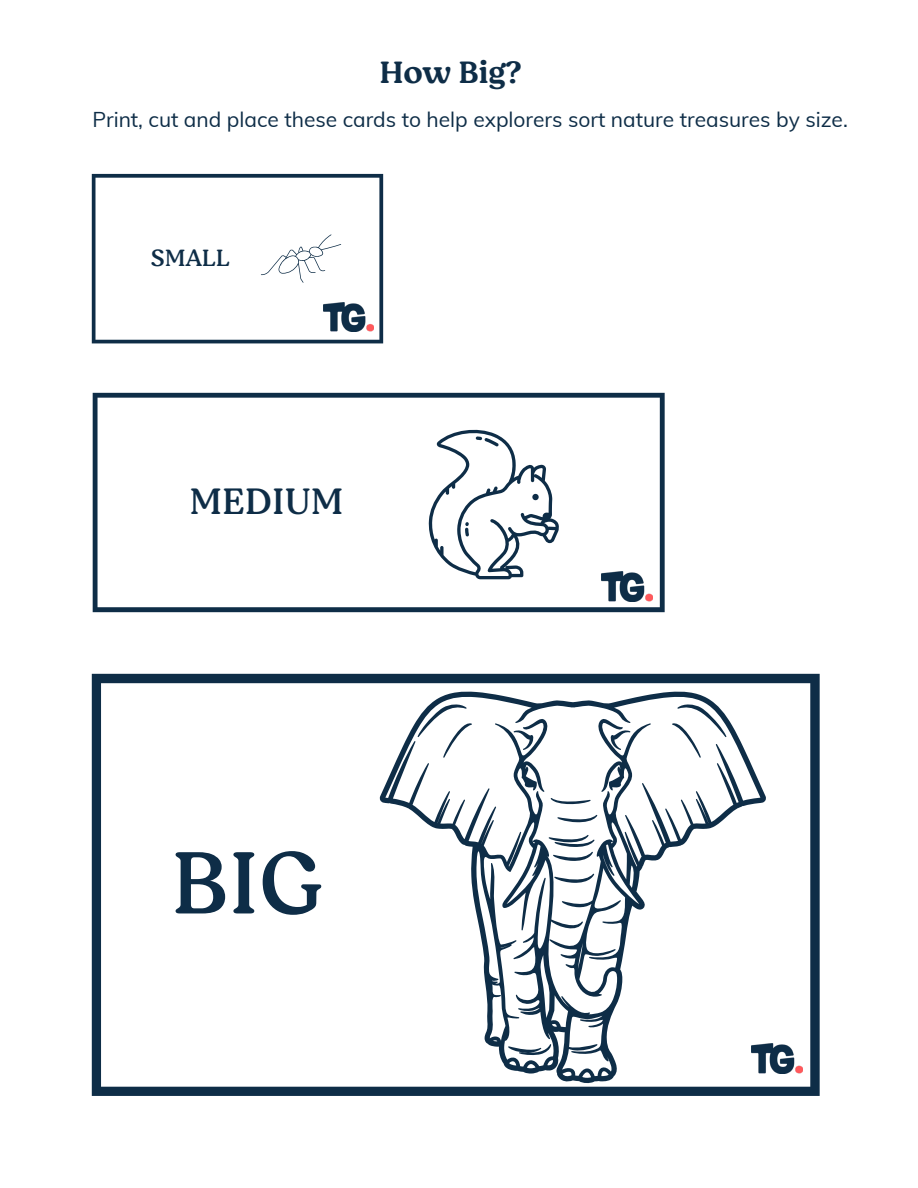
<style>
.page{position:relative;width:918px;height:1188px;background:#fff}
.page>*{position:absolute;margin:0;border:0;box-sizing:border-box;transform-origin:0 0}
.t1{font:90px "Moranga";color:#0e2d47}
.t2{font:37.5px "Moranga";color:#0e2d47}
.t3{font:500 31.5px "Moranga";color:#0e2d47}
.t4{font:24px "Moranga";color:#0e2d47}
.t5{font:21px "Muli";color:#0e2d47}
</style>
<div class="page">
<svg style="left:92px;top:174px;width:291px;height:169px"></svg>
<svg style="left:93px;top:393px;width:572px;height:219px"></svg>
<img style="left:323px;top:302px;width:51px;height:30px">
<img style="left:602px;top:572px;width:50px;height:29px">
<svg style="left:261px;top:234px;width:80px;height:49px"></svg>
<svg style="left:428px;top:426px;width:131px;height:153px"></svg>
<svg style="left:92px;top:674px;width:728px;height:422px"></svg>
<svg style="left:380px;top:691px;width:386px;height:393px"></svg>
<img style="left:752px;top:1044px;width:51px;height:29px">
<h3 class="t3" style="left:379px;top:49px;width:144px">How Big?</h3>
<p class="t5" style="left:92px;top:106px;width:757px">Print, cut and place these cards to help explorers sort nature treasures by size.</p>
<p class="t4" style="left:151px;top:240px;width:80px">SMALL</p>
<h2 class="t2" style="left:190px;top:474px;width:155px">MEDIUM</h2>
<h1 class="t1" style="left:171px;top:818px;width:154px">BIG</h1>
</div>
